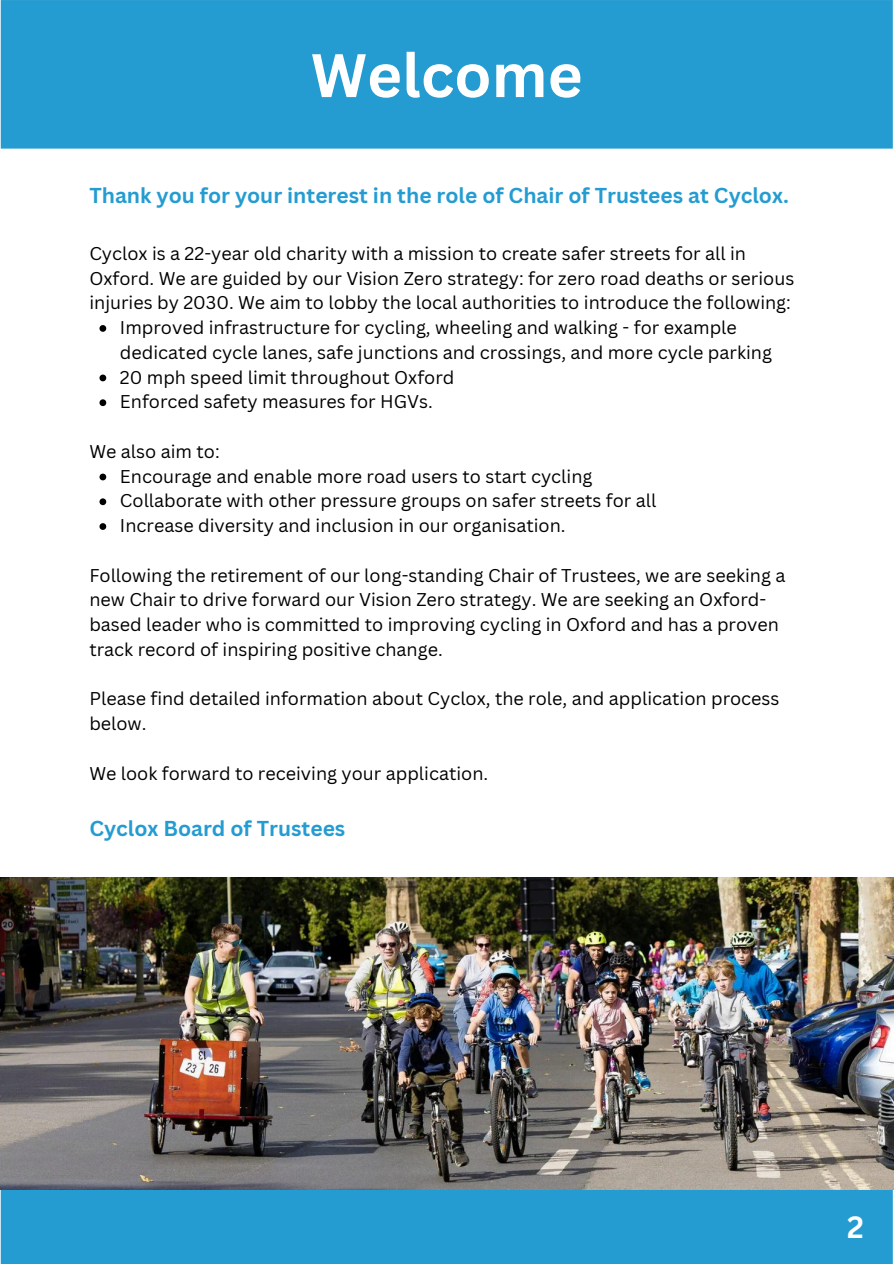
<style>
.page{position:relative;width:894px;height:1264px;background:#fff}
.page>*{position:absolute;margin:0;border:0;box-sizing:border-box;transform-origin:0 0}
.t1{font:700 60px "Canva Sans";color:#fff}
.t2{font:700 30px "Canva Sans";color:#fff}
.t3{font:700 21px "Canva Sans";color:#249cd2}
.t4{font:18px/24.8px "Canva Sans";color:#000}
</style>
<div class="page">
<div style="left:1px;top:0;width:891px;height:148px;background:#249cd2"></div>
<div style="left:1px;top:1189px;width:891px;height:74px;background:#249cd2"></div>
<svg style="left:99px;top:325px;width:7px;height:7px"></svg>
<svg style="left:99px;top:374px;width:7px;height:7px"></svg>
<svg style="left:99px;top:399px;width:7px;height:7px"></svg>
<svg style="left:99px;top:473px;width:7px;height:7px"></svg>
<svg style="left:99px;top:498px;width:7px;height:7px"></svg>
<svg style="left:99px;top:523px;width:7px;height:7px"></svg>
<img style="left:0;top:877px;width:893px;height:312px">
<p class="t1" style="left:311px;top:33px;width:273px">Welcome</p>
<h2 class="t3" style="left:89px;top:181px;width:700px">Thank you for your interest in the role of Chair of Trustees at Cyclox.</h2>
<p class="t4" style="left:89px;top:240px;width:706px">Cyclox is a 22-year old charity with a mission to create safer streets for all in<br>Oxford. We are guided by our Vision Zero strategy: for zero road deaths or serious injuries by 2030. We aim to lobby the local authorities to introduce the following:</p>
<p class="t4" style="left:120px;top:315px;width:653px">Improved infrastructure for cycling, wheeling and walking - for example dedicated cycle lanes, safe junctions and crossings, and more cycle parking</p>
<p class="t4" style="left:120px;top:364px;width:336px">20 mph speed limit throughout Oxford</p>
<p class="t4" style="left:120px;top:389px;width:314px">Enforced safety measures for HGVs.</p>
<p class="t4" style="left:89px;top:438px;width:132px">We also aim to:</p>
<p class="t4" style="left:120px;top:463px;width:474px">Encourage and enable more road users to start cycling</p>
<p class="t4" style="left:120px;top:488px;width:537px">Collaborate with other pressure groups on safer streets for all</p>
<p class="t4" style="left:120px;top:513px;width:447px">Increase diversity and inclusion in our organisation.</p>
<p class="t4" style="left:89px;top:562px;width:697px">Following the retirement of our long-standing Chair of Trustees, we are seeking a new Chair to drive forward our Vision Zero strategy. We are seeking an Oxford&shy;based leader who is committed to improving cycling in Oxford and has a proven track record of inspiring positive change.</p>
<p class="t4" style="left:89px;top:686px;width:691px">Please find detailed information about Cyclox, the role, and application process below.</p>
<p class="t4" style="left:89px;top:760px;width:400px">We look forward to receiving your application.</p>
<h2 class="t3" style="left:89px;top:813px;width:257px">Cyclox Board of Trustees</h2>
<h1 class="t2" style="left:846px;top:1205px;width:18px">2</h1>
</div>
